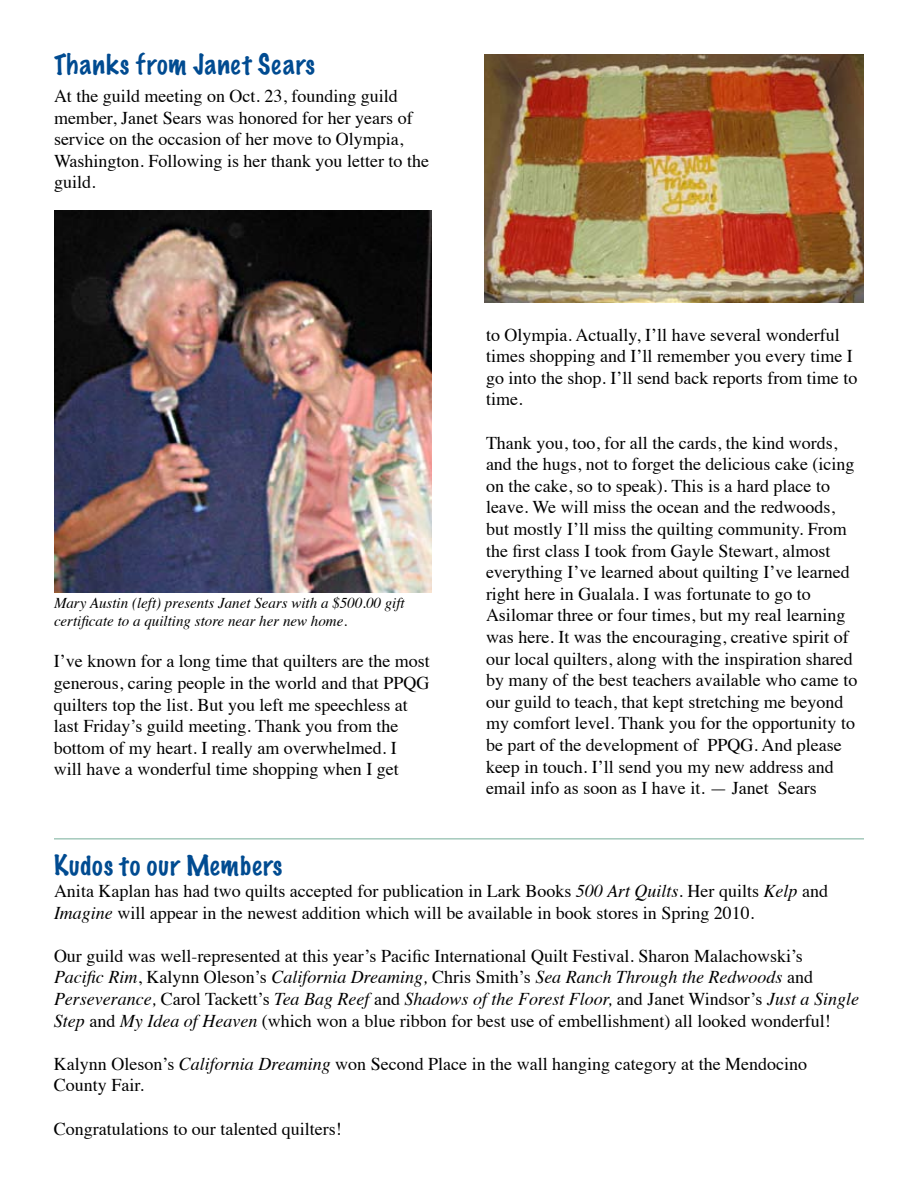
<style>
.page{position:relative;width:918px;height:1188px;background:#fff}
.page>*{position:absolute;margin:0;border:0;box-sizing:border-box;transform-origin:0 0}
.t1{font:100 25.5px "Marker Felt";letter-spacing:.04em;color:#004b91}
.t2{font:18px/21.6px "Times";color:#000}
.t3{font:italic 15px/18px "Times";color:#000}
.s1{font-style:italic}
</style>
<div class="page">
<img style="left:54px;top:210px;width:378px;height:382px">
<img style="left:485px;top:54px;width:379px;height:249px">
<hr style="left:54px;top:838px;width:810px;height:1px;background:#77ae99">
<h1 class="t1" style="left:54px;top:47px;width:263px">Thanks from Janet Sears</h1>
<p class="t2" style="left:54px;top:84px;width:377px">At the guild meeting on Oct. 23, founding guild member, Janet Sears was honored for her years of service on the occasion of her move to Olympia, Washington. Following is her thank you letter to the guild.</p>
<p class="t3" style="left:54px;top:593px;width:352px">Mary Austin (left) presents Janet Sears with a $500.00 gift certificate to a quilting store near her new home.</p>
<p class="t2" style="left:54px;top:649px;width:377px">I’ve known for a long time that quilters are the most generous, caring people in the world and that PPQG quilters top the list. But you left me speechless at last Friday’s guild meeting. Thank you from the bottom of my heart. I really am overwhelmed. I<br>will have a wonderful time shopping when I get</p>
<p class="t2" style="left:486px;top:322px;width:373px">to Olympia. Actually, I’ll have several wonderful times shopping and I’ll remember you every time I go into the shop. I’ll send back reports from time to time.</p>
<p class="t2" style="left:486px;top:430px;width:373px">Thank you, too, for all the cards, the kind words, and the hugs, not to forget the delicious cake (icing on the cake, so to speak). This is a hard place to leave. We will miss the ocean and the redwoods, but mostly I’ll miss the quilting community. From the first class I took from Gayle Stewart, almost everything I’ve learned about quilting I’ve learned right here in Gualala. I was fortunate to go to Asilomar three or four times, but my real learning was here. It was the encouraging, creative spirit of our local quilters, along with the inspiration shared by many of the best teachers available who came to our guild to teach, that kept stretching me beyond my comfort level. Thank you for the opportunity to be part of the development of PPQG. And please keep in touch. I’ll send you my new address and email info as soon as I have it. — Janet Sears</p>
<h1 class="t1" style="left:54px;top:848px;width:230px">Kudos to our Members</h1>
<p class="t2" style="left:54px;top:879px;width:776px">Anita Kaplan has had two quilts accepted for publication in Lark Books <span class="s1">500 Art Quilts</span>. Her quilts <span class="s1">Kelp</span> and<br><span class="s1">Imagine</span> will appear in the newest addition which will be available in book stores in Spring 2010.</p>
<p class="t2" style="left:54px;top:943px;width:807px">Our guild was well-represented at this year’s Pacific International Quilt Festival. Sharon Malachowski’s<br><span class="s1">Pacific Rim</span>, Kalynn Oleson’s <span class="s1">California Dreaming,</span> Chris Smith’s <span class="s1">Sea Ranch Through the Redwoods</span> and <span class="s1">Perseverance,</span> Carol Tackett’s <span class="s1">Tea Bag Reef</span> and <span class="s1">Shadows of the Forest Floor,</span> and Janet Windsor’s <span class="s1">Just a Single Step</span> and <span class="s1">My Idea of Heaven</span> (which won a blue ribbon for best use of embellishment) all looked wonderful!</p>
<p class="t2" style="left:54px;top:1051px;width:755px">Kalynn Oleson’s <span class="s1">California Dreaming</span> won Second Place in the wall hanging category at the Mendocino<br>County Fair.</p>
<p class="t2" style="left:54px;top:1116px;width:289px">Congratulations to our talented quilters!</p>
</div>
